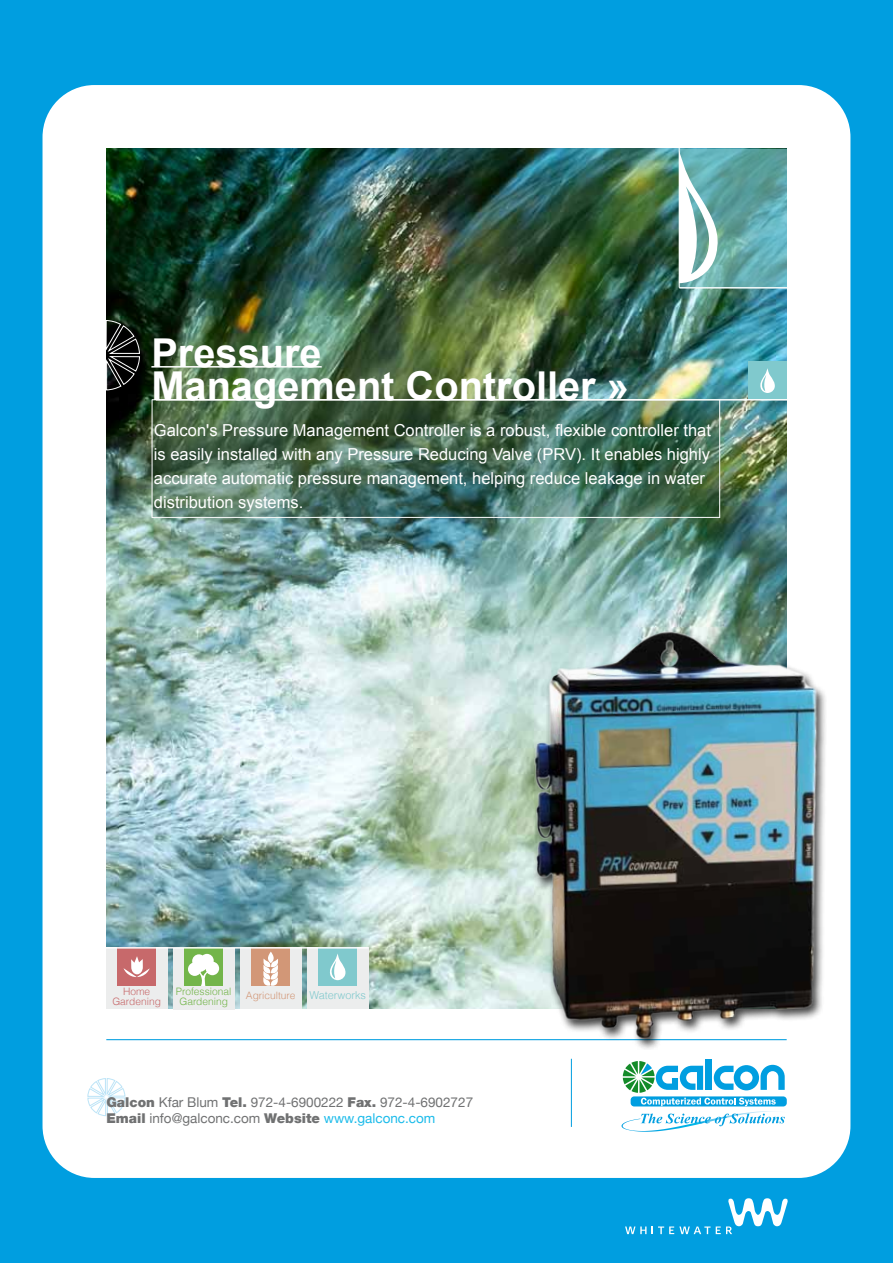
<style>
.page{position:relative;width:893px;height:1263px;background:#009ee0}
.page>*{position:absolute;margin:0;border:0;box-sizing:border-box;transform-origin:0 0}
.t1{font:700 39.75px/33px "Arial";color:#fff}
.t2{font:16.5px/24px "Arial";color:#fff}
.t3{font:13.5px/16.2px "Helvetica Neue";color:#707172}
.t4{font:300 10.95px "Helvetica";color:#80c9cd}
.t5{font:300 10.2px/9.8px "Helvetica";color:#73b54a;text-align:center}
.t6{font:300 10.2px "Helvetica";color:#c7696b}
.t7{font:300 10.2px "Helvetica";color:#d29777}
.s1{font-weight:900}
.s2{color:#1bbbea}
</style>
<div class="page">
<div style="left:43px;top:85px;width:807px;height:1093px;background:#fff;border-radius:52px"></div>
<svg style="left:625px;top:1226px;width:21px;height:8px"></svg>
<svg style="left:652px;top:1198px;width:136px;height:36px"></svg>
<hr style="left:106px;top:1039px;width:681px;height:1px;background:#009ee0">
<svg style="left:87px;top:1078px;width:38px;height:38px"></svg>
<hr style="left:571px;top:1059px;width:1px;height:68px;background:#009ee0">
<svg style="left:621px;top:1068px;width:165px;height:64px"></svg>
<img style="left:106px;top:149px;width:681px;height:859px">
<div style="left:748px;top:361px;width:39px;height:39px;background:#80c9cd"></div>
<svg style="left:760px;top:368px;width:15px;height:25px"></svg>
<img style="left:153px;top:400px;width:566px;height:117px">
<div style="left:307px;top:948px;width:61px;height:61px;background:#eceded"></div>
<div style="left:319px;top:948px;width:38px;height:38px;background:#80c9cd"></div>
<svg style="left:330px;top:954px;width:16px;height:26px"></svg>
<div style="left:240px;top:948px;width:61px;height:61px;background:#eceded"></div>
<div style="left:252px;top:948px;width:38px;height:38px;background:#d29777"></div>
<svg style="left:263px;top:952px;width:15px;height:34px"></svg>
<div style="left:106px;top:947px;width:61px;height:62px;background:#eceded"></div>
<div style="left:118px;top:948px;width:38px;height:38px;background:#c7696b"></div>
<svg style="left:124px;top:956px;width:26px;height:21px"></svg>
<div style="left:173px;top:948px;width:61px;height:61px;background:#eceded"></div>
<div style="left:185px;top:948px;width:38px;height:38px;background:#73b54a"></div>
<svg style="left:188px;top:954px;width:31px;height:32px"></svg>
<hr style="left:87px;top:947px;width:282px;height:1px;background:#fff">
<svg style="left:106px;top:320px;width:34px;height:71px;background:#2f3130"></svg>
<hr style="left:152px;top:517px;width:568px;height:1px;background:#fff">
<hr style="left:152px;top:399px;width:524px;height:1px;background:#fff">
<hr style="left:152px;top:400px;width:1px;height:118px;background:#fff">
<hr style="left:719px;top:400px;width:1px;height:118px;background:#fff">
<svg style="left:680px;top:149px;width:107px;height:138px;background:#60a6a7"></svg>
<hr style="left:679px;top:287px;width:108px;height:1px;background:#fff">
<hr style="left:679px;top:147px;width:1px;height:141px;background:#fff">
<img style="left:498px;top:582px;width:353px;height:486px">
<svg style="left:679px;top:150px;width:42px;height:133px"></svg>
<hr style="left:151px;top:366px;width:171px;height:2px;background:#fff">
<hr style="left:156px;top:399px;width:658px;height:2px;background:#fff">
<h1 class="t1" style="left:151px;top:338px;width:479px">Pressure<br>Management Controller «</h1>
<p class="t2" style="left:154px;top:418px;width:559px">Galcon s' Pressure Management Controller is a robust, flexible controller that is easily installed with any Pressure Reducing Valve (PRV I t.) enables highly accurate automatic pressure management, helping reduce leakage in water distribution systems.</p>
<p class="t6" style="left:112px;top:994px;width:50px">gardening</p>
<p class="t5" style="left:176px;top:986px;width:57px">Professional gardening</p>
<p class="t6" style="left:123px;top:985px;width:29px">Home</p>
<p class="t7" style="left:246px;top:989px;width:51px">agriculture</p>
<p class="t4" style="left:309px;top:988px;width:58px">waterworks</p>
<p class="t3" style="left:106px;top:1094px;width:368px"><span class="s1">Galcon</span> Kfar Blum <span class="s1">Tel.</span> 972-4-6900222 <span class="s1">Fax.</span> 972-4-6902727<br><span class="s1">Email</span> info@galconc.com <span class="s1">Website</span> <span class="s2">www.galconc.com</span></p>
</div>
